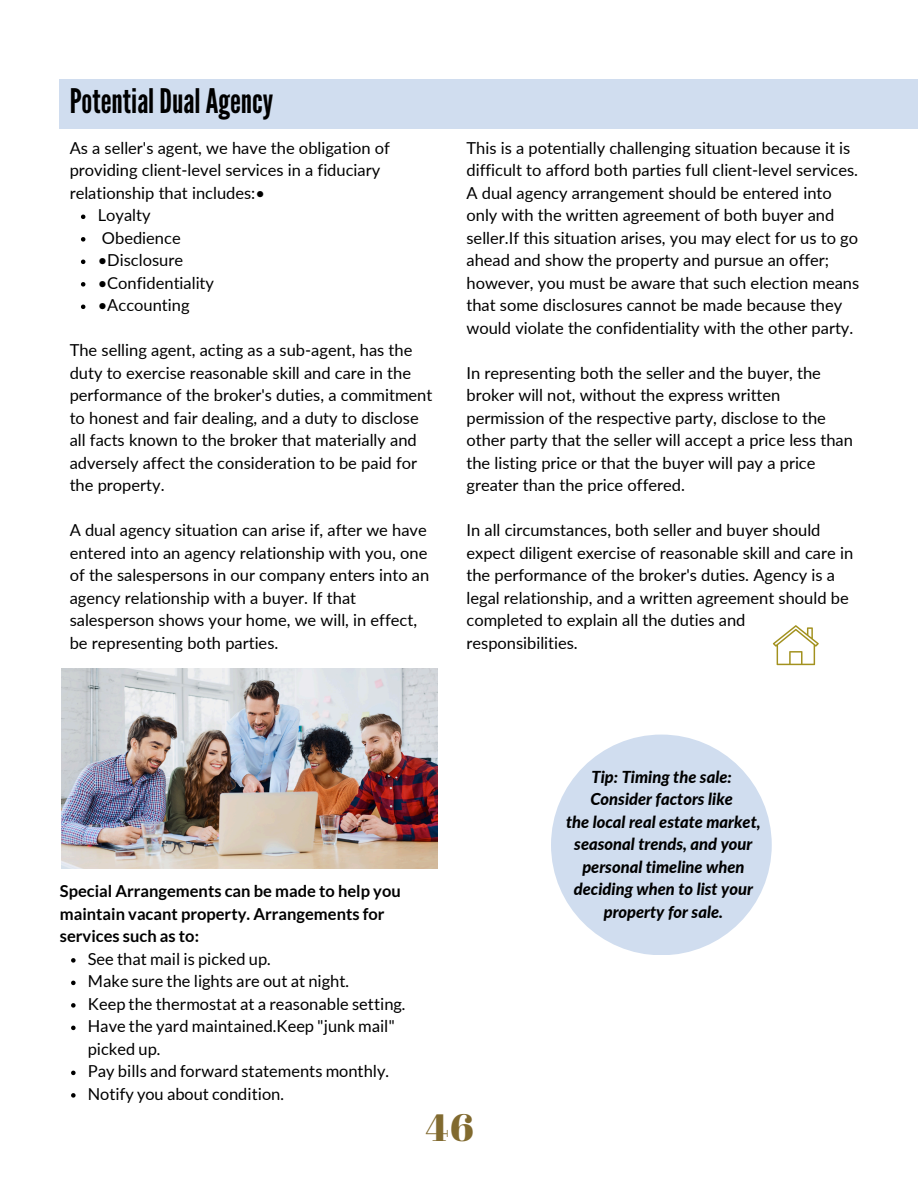
<style>
.page{position:relative;width:918px;height:1188px;background:#fff}
.page>*{position:absolute;margin:0;border:0;box-sizing:border-box;transform-origin:0 0}
.t1{font:38.1px "Abril Fatface";color:#816a2f}
.t2{font:33.75px "League Gothic";color:#000}
.t3{font:16.5px/22.5px "Lato";color:#000}
.t4{font:italic 800 16.5px/22.5px "Lato";color:#000;text-align:center}
.t5{font:700 16.5px/22.5px "Lato";color:#000}
</style>
<div class="page">
<svg style="left:81px;top:215px;width:4px;height:4px"></svg>
<svg style="left:81px;top:237px;width:4px;height:5px"></svg>
<svg style="left:81px;top:260px;width:4px;height:4px"></svg>
<svg style="left:81px;top:282px;width:4px;height:5px"></svg>
<svg style="left:81px;top:305px;width:4px;height:4px"></svg>
<div style="left:60px;top:79px;width:329px;height:49px;background:#d0ddef"></div>
<div style="left:389px;top:79px;width:529px;height:49px;background:#d0ddef"></div>
<img style="left:62px;top:668px;width:376px;height:201px">
<svg style="left:773px;top:625px;width:46px;height:40px"></svg>
<div style="left:551px;top:735px;width:221px;height:220px;background:#d0ddef;border-radius:50%"></div>
<svg style="left:71px;top:958px;width:5px;height:5px"></svg>
<svg style="left:71px;top:981px;width:5px;height:4px"></svg>
<svg style="left:71px;top:1003px;width:5px;height:5px"></svg>
<svg style="left:71px;top:1026px;width:5px;height:4px"></svg>
<svg style="left:71px;top:1071px;width:5px;height:4px"></svg>
<svg style="left:71px;top:1093px;width:5px;height:5px"></svg>
<p class="t2" style="left:70px;top:82px;width:205px">PotentialDualAgency</p>
<h1 class="t3" style="left:70px;top:136px;width:322px">As a seller's agent, we have the obligation of providing client-level services in a fiduciary relationship that includes:•</h1>
<p class="t3" style="left:98px;top:204px;width:54px">Loyalty</p>
<p class="t3" style="left:102px;top:226px;width:80px">Obedience</p>
<p class="t3" style="left:98px;top:249px;width:87px">•Disclosure</p>
<p class="t3" style="left:98px;top:271px;width:118px">•Confidentiality</p>
<p class="t3" style="left:98px;top:294px;width:93px">•Accounting</p>
<p class="t3" style="left:70px;top:339px;width:364px">The selling agent, acting as a sub-agent, has the duty to exercise reasonable skill and care in the performance of the broker's duties, a commitment to honest and fair dealing, and a duty to disclose all facts known to the broker that materially and adversely affect the consideration to be paid for the property.</p>
<p class="t3" style="left:70px;top:519px;width:361px">A dual agency situation can arise if, after we have entered into an agency relationship with you, one of the salespersons in our company enters into an agency relationship with a buyer. If that salesperson shows your home, we will, in effect, be representing both parties.</p>
<p class="t3" style="left:466px;top:136px;width:394px">This is a potentially challenging situation because it is difficult to afford both parties full client-level services.<br>A dual agency arrangement should be entered into only with the written agreement of both buyer and seller.If this situation arises, you may elect for us to go ahead and show the property and pursue an offer; however, you must be aware that such election means that some disclosures cannot be made because they would violate the confidentiality with the other party.</p>
<p class="t3" style="left:466px;top:361px;width:388px">In representing both the seller and the buyer, the broker will not, without the express written permission of the respective party, disclose to the other party that the seller will accept a price less than the listing price or that the buyer will pay a price greater than the price offered.</p>
<p class="t3" style="left:466px;top:519px;width:388px">In all circumstances, both seller and buyer should expect diligent exercise of reasonable skill and care in the performance of the broker's duties. Agency is a legal relationship, and a written agreement should be completed to explain all the duties and responsibilities.</p>
<p class="t5" style="left:60px;top:880px;width:342px">Special Arrangements can be made to help you maintain vacant property. Arrangements for services such as to:</p>
<p class="t3" style="left:88px;top:947px;width:184px">See that mail is picked up.</p>
<p class="t3" style="left:88px;top:970px;width:263px">Make sure the lights are out at night.</p>
<p class="t3" style="left:88px;top:992px;width:319px">Keep the thermostat at a reasonable setting.</p>
<h2 class="t3" style="left:88px;top:1015px;width:309px">Have the yard maintained.Keep "junk mail" picked up.</h2>
<h2 class="t3" style="left:88px;top:1060px;width:303px">Pay bills and forward statements monthly.</h2>
<p class="t3" style="left:88px;top:1082px;width:198px">Notify you about condition.</p>
<p class="t4" style="left:566px;top:765px;width:196px">Tip: Timing the sale:<br>Consider factors like<br>the local real estate market, seasonal trends, and your personal timeline when deciding when to list your property for sale.</p>
<p class="t1" style="left:426px;top:1101px;width:49px">46</p>
</div>
